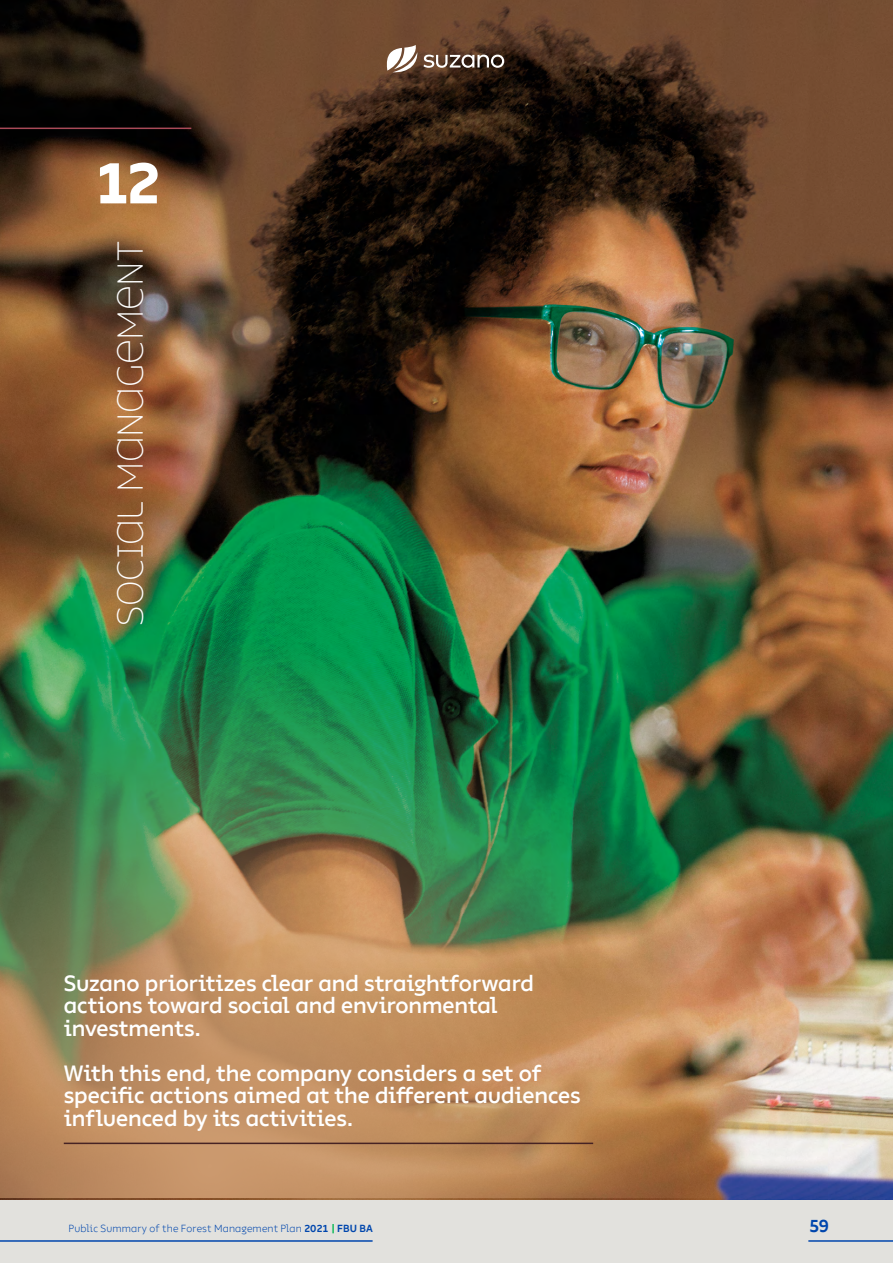
<style>
.page{position:relative;width:893px;height:1263px;background:#e2e1dd}
.page>*{position:absolute;margin:0;border:0;box-sizing:border-box;transform-origin:0 0}
.t1{font:800 60px "Suzano Unicase";color:#fff}
.t2{font:100 37.5px "Suzano Unicase";letter-spacing:-.01em;color:#fff}
.t3{font:500 22.5px/22.5px "Suzano Display";color:#fff}
.t4{font:700 18px "Suzano Display";color:#0046ad}
.t5{font:300 10.5px "Suzano Display";letter-spacing:.015em;color:#0046ad}
.s1{font-weight:700}
.s2{font-weight:700;color:#00b74f}
</style>
<div class="page">
<img style="left:0;top:0;width:893px;height:1199px">
<hr style="left:0;top:128px;width:191px;height:1px;background:#a94a58">
<img style="left:0;top:639px;width:736px;height:559px">
<hr style="left:64px;top:1142px;width:529px;height:2px;background:#462324">
<svg style="left:386px;top:45px;width:31px;height:27px"></svg>
<svg style="left:423px;top:55px;width:81px;height:13px"></svg>
<hr style="left:808px;top:1240px;width:85px;height:2px;background:#0046ad">
<hr style="left:0;top:1240px;width:373px;height:2px;background:#0046ad">
<h1 class="t1" style="left:95px;top:145px;width:67px">12</h1>
<h2 class="t2" style="left:108px;top:626px;width:386px;rotate:-90deg">Social Management</h2>
<p class="t3" style="left:64px;top:971px;width:472px">Suzano prioritizes clear and straightforward actions toward social and environmental investments.</p>
<p class="t3" style="left:64px;top:1061px;width:518px">With this end, the company considers a set of specific actions aimed at the different audiences influenced by its activities.</p>
<p class="t5" style="left:69px;top:1222px;width:306px">Public Summary of the Forest Management Plan <span class="s1">2021</span> <span class="s2">|</span> <span class="s1">FBU BA</span></p>
<p class="t4" style="left:809px;top:1215px;width:21px">59</p>
</div>
